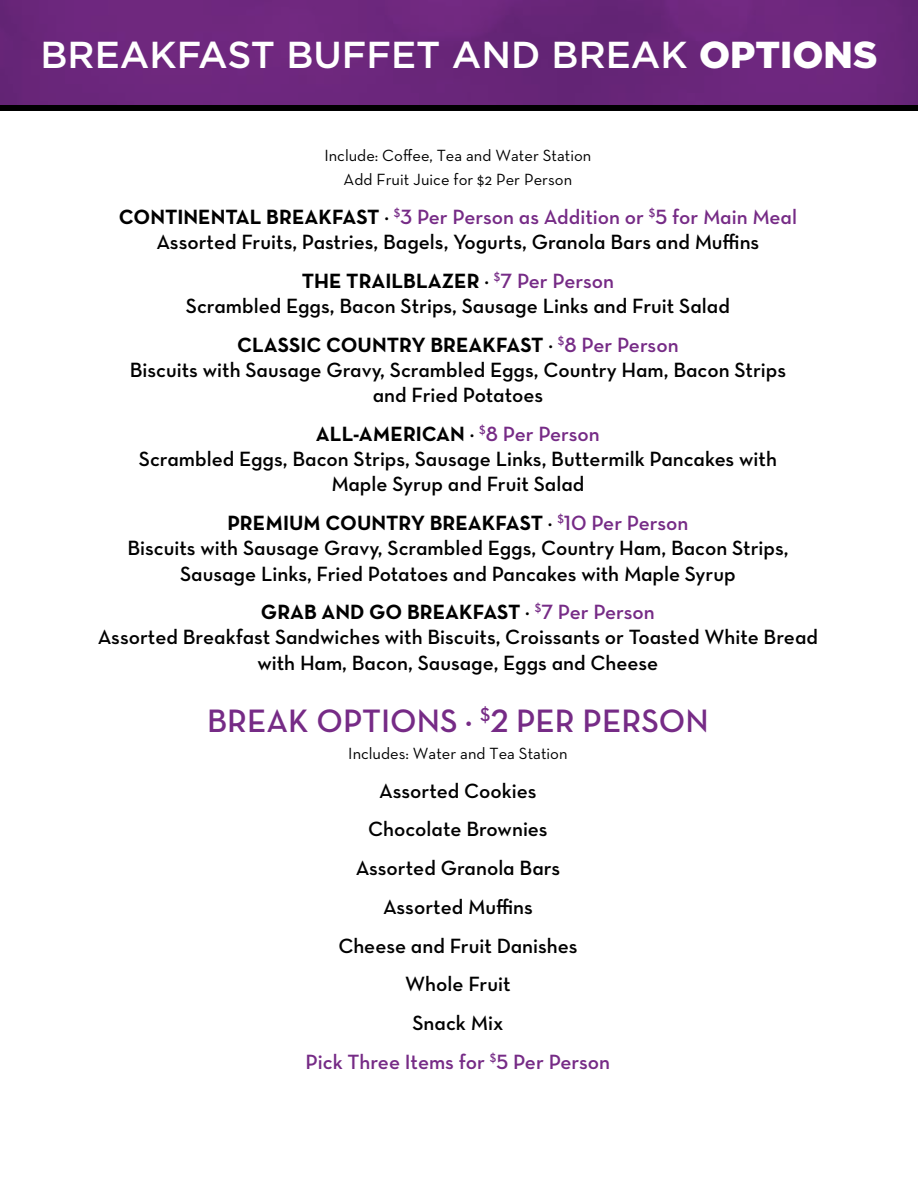
<style>
.page{position:relative;width:918px;height:1188px;background:#fff}
.page>*{position:absolute;margin:0;border:0;box-sizing:border-box;transform-origin:0 0}
.t1{font:500 37.5px "Gotham";color:#fff}
.t2{font:33px "Neutra Text Demi Alt";color:#762b86}
.t3{font:21px/38.7px "Neutra Text Demi Alt";color:#000;text-align:center}
.t4{font:21px "Neutra Text Bold Alt";color:#000}
.t5{font:16.5px/24.3px "Neutra Text";color:#000;text-align:center}
.s1{font-weight:900}
.s2{font-family:"Neutra Text Bold Alt"}
.s3{color:#762b86}
.s4{font-family:"Neutra Text Demi Alt"}
.s5{font-family:"Neutra Text Demi Alt";color:#762b86}
</style>
<div class="page">
<div style="left:0;top:0;width:918px;height:105px;background:#6c277d"></div>
<div style="left:0;top:105px;width:918px;height:6px;background:#000"></div>
<h1 class="t1" style="left:41px;top:33px;width:838px">BREAKFAST BUFFET AND BREAK <span class="s1">OPTIONS</span></h1>
<p class="t5" style="left:324px;top:143px;width:268px">Include: Coffee, Tea and Water Station<br>Add Fruit Juice for $2 Per Person</p>
<p class="t3" style="left:119px;top:204px;width:680px;line-height:25.2px"><span class="s2">CONTINENTAL BREAKFAST</span> ¼ <sup>$</sup><span class="s3">3 Per Person as Addition or</span> <sup>$</sup><span class="s3">5 for Main Meal<br></span>Assorted Fruits, Pastries, Bagels, Yogurts, Granola Bars and Muffins</p>
<p class="t4" style="left:302px;top:268px;width:314px">THE TRAILBLAZER <span class="s4">¼</span> <sup>$</sup><span class="s5">7 Per Person</span></p>
<p class="t3" style="left:186px;top:286px;width:546px">Scrambled Eggs, Bacon Strips, Sausage Links and Fruit Salad</p>
<p class="t4" style="left:237px;top:332px;width:443px">CLASSIC COUNTRY BREAKFAST <span class="s4">¼</span> <sup>$</sup><span class="s5">8 Per Person</span></p>
<p class="t3" style="left:130px;top:357px;width:658px;line-height:25.2px">Biscuits with Sausage Gravy, Scrambled Eggs, Country Ham, Bacon Strips and Fried Potatoes</p>
<p class="t4" style="left:316px;top:421px;width:285px">ALL-AMERICAN <span class="s4">¼</span> <sup>$</sup><span class="s5">8 Per Person</span></p>
<p class="t3" style="left:139px;top:446px;width:640px;line-height:25.2px">Scrambled Eggs, Bacon Strips, Sausage Links, Buttermilk Pancakes with<br>Maple Syrup and Fruit Salad</p>
<p class="t4" style="left:227px;top:510px;width:463px">PREMIUM COUNTRY BREAKFAST <span class="s4">¼</span> <sup>$</sup><span class="s5">10 Per Person</span></p>
<p class="t3" style="left:127px;top:535px;width:663px;line-height:25.2px">Biscuits with Sausage Gravy, Scrambled Eggs, Country Ham, Bacon Strips,<br>Sausage Links, Fried Potatoes and Pancakes with Maple Syrup</p>
<p class="t4" style="left:261px;top:599px;width:396px">GRAB AND GO BREAKFAST <span class="s4">¼</span> <sup>$</sup><span class="s5">7 Per Person</span></p>
<p class="t3" style="left:98px;top:624px;width:722px;line-height:25.2px">Assorted Breakfast Sandwiches with Biscuits, Croissants or Toasted White Bread with Ham, Bacon, Sausage, Eggs and Cheese</p>
<h2 class="t2" style="left:207px;top:700px;width:503px">BREAK OPTIONS ¼ <sup>$</sup>2 PER PERSON</h2>
<p class="t5" style="left:348px;top:741px;width:221px">Includes: Water and Tea Station</p>
<p class="t3" style="left:306px;top:771px;width:306px">Assorted Cookies<br>Chocolate Brownies<br>Assorted Granola Bars<br>Assorted Muffins<br>Cheese and Fruit Danishes<br>Whole Fruit<br>Snack Mix<br><span class="s3">Pick Three Items for</span> <sup>$</sup><span class="s3">5 Per Person</span></p>
</div>
